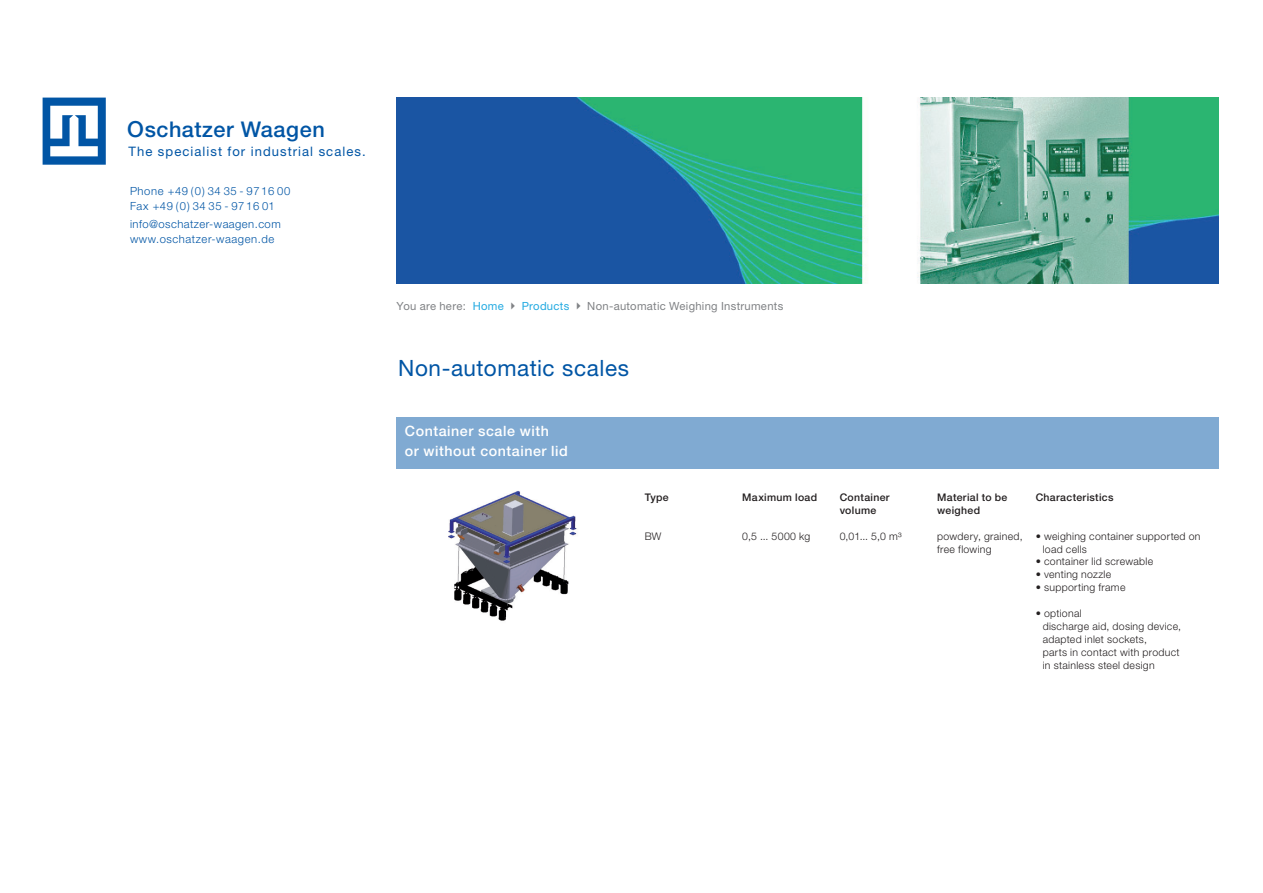
<style>
.page{position:relative;width:1263px;height:893px;background:#fff}
.page>*{position:absolute;margin:0;border:0;box-sizing:border-box;transform-origin:0 0}
.t1{font:22.5px "Helvetica Neue CE";letter-spacing:.025em;color:#0155a5}
.t2{font:500 21.6px "Helvetica Neue";letter-spacing:.03em;color:#0155a5}
.t3{font:500 14.25px/19.5px "Helvetica Neue";letter-spacing:.035em;color:#fff}
.t4{font:13.05px "Helvetica Neue CE";letter-spacing:.08em;color:#0155a5}
.t5{font:300 11.25px/14.4px "Helvetica Neue CE";letter-spacing:.05em;color:#0155a5}
.t6{font:11.25px "Helvetica Neue CE";letter-spacing:.025em;color:#808285}
.t7{font:300 10.5px/12.9px "Helvetica Neue CE";letter-spacing:.03em;color:#231f20}
.t8{font:500 10.5px/12.9px "Helvetica Neue CE";letter-spacing:.03em;color:#231f20}
.s1{font-size:22.05px}
.s2{color:#24aae1}
</style>
<div class="page">
<div style="left:397px;top:417px;width:822px;height:51px;background:#80aad2"></div>
<img style="left:448px;top:491px;width:129px;height:130px">
<svg style="left:43px;top:98px;width:63px;height:67px"></svg>
<img style="left:396px;top:97px;width:822px;height:187px">
<h2 class="t2" style="left:127px;top:116px;width:199px"><span class="s1">O</span>schatzer Waagen</h2>
<p class="t4" style="left:128px;top:143px;width:239px">The specialist for industrial scales.</p>
<p class="t5" style="left:130px;top:184px;width:162px">Phone +49 (0) 34 35 - 9716 00<br>Fax +49 (0) 34 35 - 9716 01</p>
<p class="t5" style="left:130px;top:217px;width:152px">info@oschatzer-waagen.com www.oschatzer-waagen.de</p>
<p class="t6" style="left:397px;top:299px;width:388px">You are here: <span class="s2">Home</span> ✔ <span class="s2">Products</span> ✔ Non-automatic Weighing Instruments</p>
<h1 class="t1" style="left:398px;top:354px;width:232px">Non-automatic scales</h1>
<h3 class="t3" style="left:405px;top:421px;width:164px">Container scale with<br>or without container lid</h3>
<p class="t8" style="left:645px;top:491px;width:26px">Type</p>
<p class="t7" style="left:645px;top:529px;width:18px">BW</p>
<p class="t8" style="left:742px;top:491px;width:76px">Maximum load</p>
<p class="t7" style="left:742px;top:529px;width:70px">0,5 ... 5000 kg</p>
<p class="t8" style="left:840px;top:491px;width:51px">Container volume</p>
<p class="t7" style="left:840px;top:529px;width:63px">0,01... 5,0 m³</p>
<p class="t8" style="left:937px;top:491px;width:72px">Material to be weighed</p>
<p class="t7" style="left:937px;top:529px;width:87px">powdery, grained, free flowing</p>
<p class="t8" style="left:1036px;top:491px;width:79px">Characteristics</p>
<p class="t7" style="left:1043px;top:529px;width:159px;text-indent:-7px">• weighing container supported on load cells</p>
<p class="t7" style="left:1036px;top:555px;width:119px">• container lid screwable</p>
<p class="t7" style="left:1036px;top:568px;width:77px">• venting nozzle</p>
<p class="t7" style="left:1036px;top:581px;width:91px">• supporting frame</p>
<p class="t7" style="left:1043px;top:607px;width:140px;text-indent:-7px">• optional<br>discharge aid, dosing device, adapted inlet sockets,<br>parts in contact with product in stainless steel design</p>
</div>
